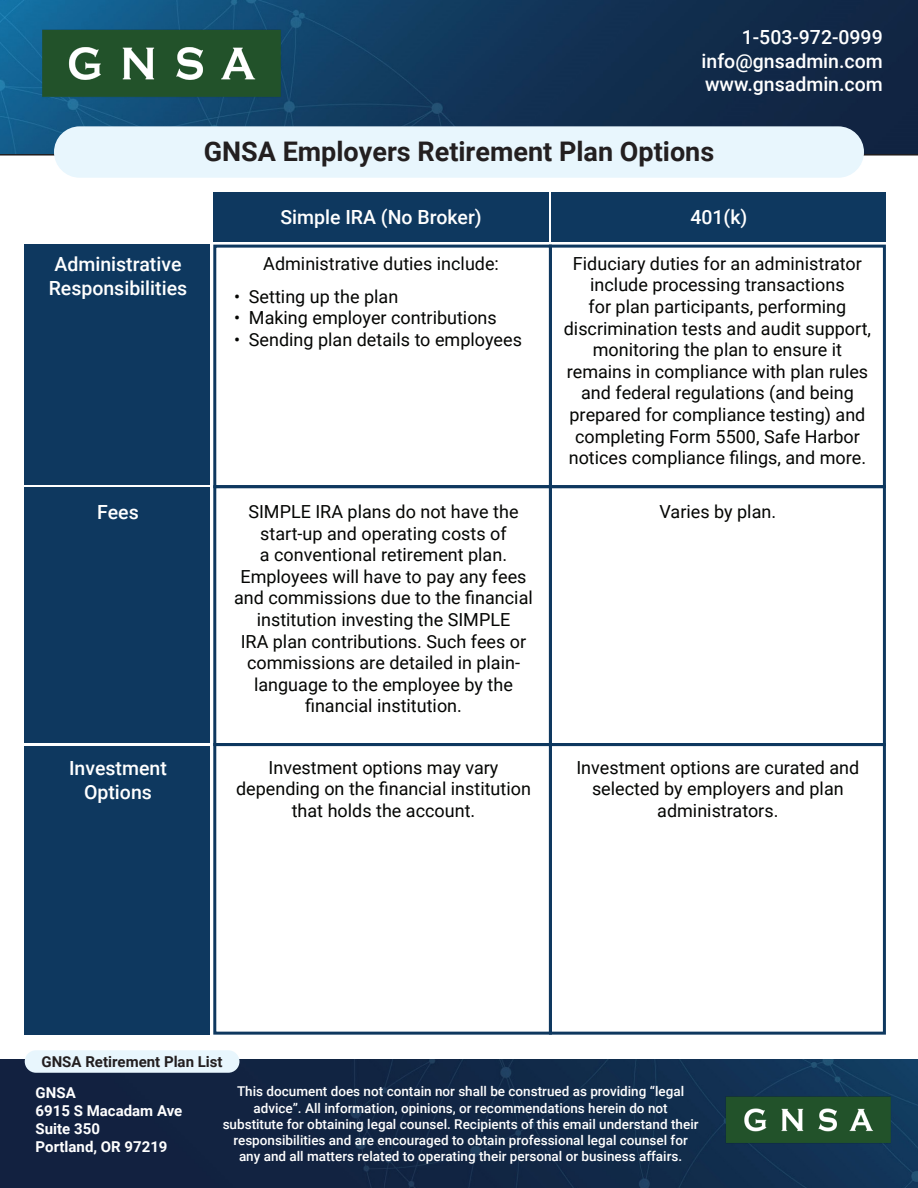
<style>
.page{position:relative;width:918px;height:1188px;background:#fff}
.page>*{position:absolute;margin:0;border:0;box-sizing:border-box;transform-origin:0 0}
.t1{font:700 27px "Roboto";color:#231f20}
.t2{font:500 19.5px/23.4px "Roboto";color:#fff}
.t3{font:18px/21.6px "Roboto";color:#040503;text-align:center}
.t4{font:700 15px "Roboto";color:#fff}
.t5{font:700 15px "Roboto";color:#231f20}
.t6{font:500 13.5px/16.2px "Roboto";color:#fff;text-align:center}
</style>
<div class="page">
<div style="left:25px;top:245px;width:185px;height:240px;background:#0e385f"></div>
<div style="left:25px;top:488px;width:185px;height:255px;background:#0e385f"></div>
<div style="left:25px;top:746px;width:185px;height:289px;background:#0e385f"></div>
<div style="left:213px;top:245px;width:339px;height:243px;border:3px solid #0e385f"></div>
<div style="left:213px;top:485px;width:339px;height:261px;border:3px solid #0e385f"></div>
<div style="left:213px;top:743px;width:339px;height:292px;border:3px solid #0e385f"></div>
<div style="left:549px;top:245px;width:337px;height:243px;border:3px solid #0e385f"></div>
<div style="left:549px;top:485px;width:337px;height:261px;border:3px solid #0e385f"></div>
<div style="left:549px;top:743px;width:337px;height:292px;border:3px solid #0e385f"></div>
<div style="left:213px;top:192px;width:336px;height:50px;background:#0e385f"></div>
<div style="left:552px;top:192px;width:334px;height:50px;background:#0e385f"></div>
<svg style="left:0;top:0;width:918px;height:156px;background:#12375b"></svg>
<img style="left:0;top:1060px;width:918px;height:128px">
<div style="left:54px;top:126px;width:810px;height:52px;background:#e8f6fd;border-radius:26px"></div>
<div style="left:25px;top:1050px;width:214px;height:23px;background:#e8f6fd;border-radius:11px"></div>
<img style="left:28px;top:19px;width:269px;height:84px">
<img style="left:716px;top:1089px;width:185px;height:58px">
<p class="t2" style="left:742px;top:25px;width:143px">1-503-972-0999</p>
<p class="t2" style="left:702px;top:48px;width:183px">info@gnsadmin.com</p>
<p class="t2" style="left:705px;top:72px;width:179px">www.gnsadmin.com</p>
<p class="t2" style="left:49px;top:252px;width:140px">Administrative<br>Responsibilities</p>
<p class="t2" style="left:97px;top:500px;width:43px">Fees</p>
<p class="t1" style="left:204px;top:132px;width:512px">GNSA Employers Retirement Plan Options</p>
<p class="t3" style="left:234px;top:285px;width:8px">•</p>
<p class="t3" style="left:234px;top:306px;width:8px">•</p>
<p class="t3" style="left:234px;top:328px;width:8px">•</p>
<p class="t2" style="left:280px;top:205px;width:203px">Simple IRA (No Broker)</p>
<p class="t2" style="left:690px;top:205px;width:59px">401(k)</p>
<p class="t3" style="left:564px;top:252px;width:309px">Fiduciary duties for an administrator include processing transactions<br>for plan participants, performing discrimination tests and audit support, monitoring the plan to ensure it remains in compliance with plan rules and federal regulations (and being prepared for compliance testing) and completing Form 5500, Safe Harbor notices compliance filings, and more.</p>
<p class="t3" style="left:263px;top:252px;width:237px">Administrative duties include:</p>
<p class="t3" style="left:249px;top:285px;width:151px">Setting up the plan</p>
<p class="t3" style="left:249px;top:306px;width:249px">Making employer contributions</p>
<p class="t3" style="left:249px;top:328px;width:274px">Sending plan details to employees</p>
<p class="t3" style="left:234px;top:500px;width:300px">SIMPLE IRA plans do not have the start-up and operating costs of<br>a conventional retirement plan.<br>Employees will have to pay any fees and commissions due to the financial institution investing the SIMPLE<br>IRA plan contributions. Such fees or commissions are detailed in plain&shy;language to the employee by the financial institution.</p>
<p class="t3" style="left:660px;top:500px;width:118px">Varies by plan.</p>
<p class="t2" style="left:69px;top:756px;width:99px;text-align:center">Investment<br>Options</p>
<p class="t3" style="left:236px;top:756px;width:296px">Investment options may vary depending on the financial institution that holds the account.</p>
<p class="t3" style="left:576px;top:756px;width:285px">Investment options are curated and selected by employers and plan administrators.</p>
<p class="t5" style="left:42px;top:1051px;width:183px">GNSA Retirement Plan List</p>
<p class="t4" style="left:36px;top:1082px;width:42px">GNSA</p>
<p class="t4" style="left:36px;top:1100px;width:148px">6915 S Macadam Ave</p>
<p class="t4" style="left:36px;top:1118px;width:66px">Suite 350</p>
<p class="t4" style="left:36px;top:1136px;width:133px">Portland, OR 97219</p>
<p class="t6" style="left:223px;top:1083px;width:477px">This document does not contain nor shall be construed as providing “legal advice”. All information, opinions, or recommendations herein do not substitute for obtaining legal counsel. Recipients of this email understand their responsibilities and are encouraged to obtain professional legal counsel for any and all matters related to operating their personal or business affairs.</p>
</div>
